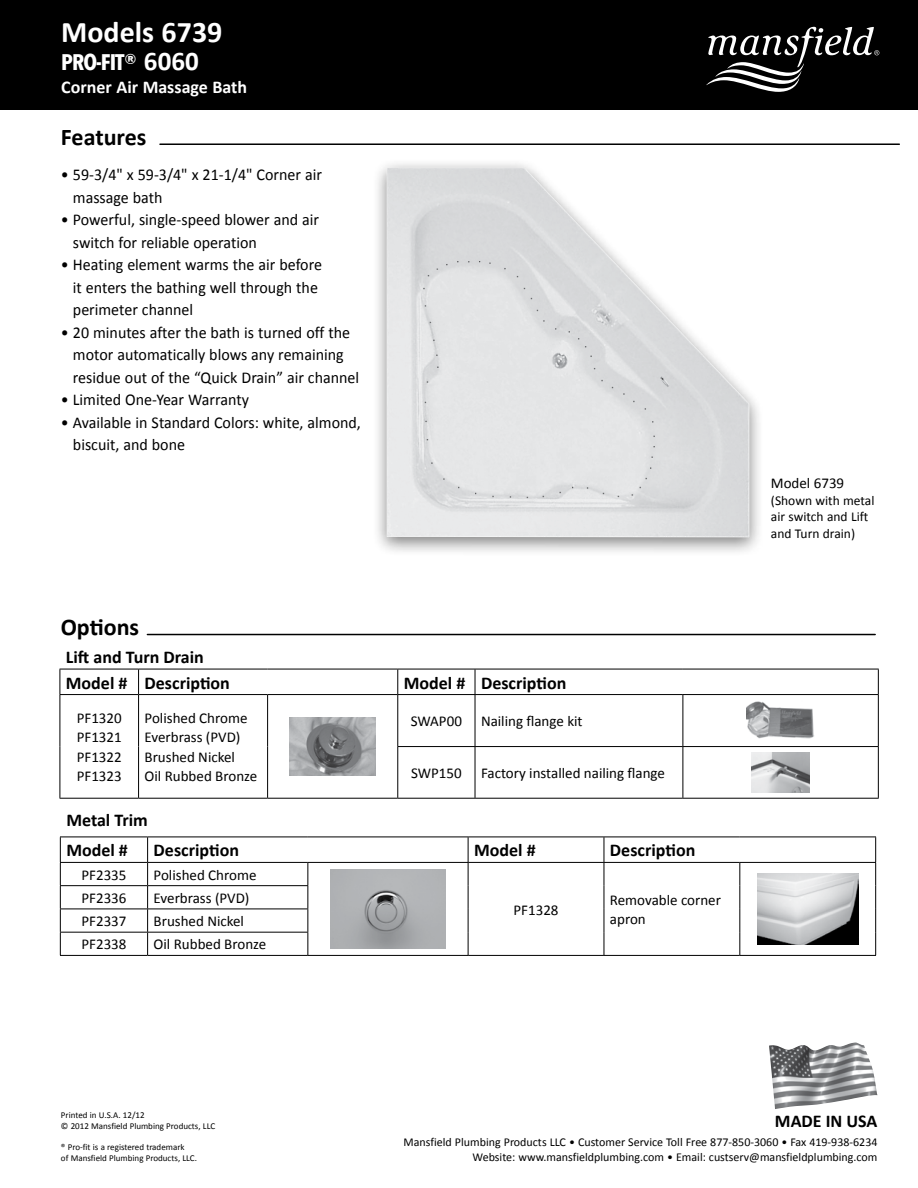
<style>
.page{position:relative;width:918px;height:1188px;background:#fff}
.page>*{position:absolute;margin:0;border:0;box-sizing:border-box;transform-origin:0 0}
.t1{font:700 30px "Calibri";color:#fff}
.t2{font:700 24px "Calibri";color:#000}
.t3{font:700 22.5px "Avenir Next Condensed";letter-spacing:-.04em;color:#fff}
.t4{font:700 18px/30px "Calibri";color:#000}
.t5{font:700 18px "Calibri";color:#fff}
.t6{font:16.5px/22.5px "Calibri";color:#000}
.t7{font:15px/19.5px "Calibri";color:#000}
.t8{font:13.5px/16.5px "Calibri";color:#000}
.t9{font:12px/15px "Calibri";color:#000;text-align:right}
.t10{font:9px/10.8px "Calibri";color:#000}
.s1{font-family:"Avenir Next";font-weight:600}
.s2{font-family:"Calibri";font-size:27px}
</style>
<div class="page">
<div style="left:371px;top:157px;width:394px;height:400px;background:#000;opacity:.5"></div>
<img style="left:387px;top:168px;width:362px;height:369px">
<hr style="left:160px;top:143px;width:739px;height:2px;background:#000">
<div style="left:0;top:0;width:918px;height:109px;background:#000"></div>
<svg style="left:706px;top:27px;width:173px;height:65px"></svg>
<hr style="left:147px;top:634px;width:728px;height:1px;background:#000">
<hr style="left:308px;top:862px;width:160px;height:1px;background:#000">
<hr style="left:740px;top:862px;width:136px;height:1px;background:#000">
<hr style="left:60px;top:885px;width:88px;height:1px;background:#000">
<hr style="left:148px;top:885px;width:160px;height:1px;background:#000">
<hr style="left:60px;top:909px;width:88px;height:1px;background:#000">
<hr style="left:148px;top:909px;width:160px;height:1px;background:#000">
<hr style="left:60px;top:932px;width:88px;height:1px;background:#000">
<hr style="left:148px;top:932px;width:160px;height:1px;background:#000">
<svg style="left:147px;top:838px;width:1px;height:117px"></svg>
<svg style="left:307px;top:863px;width:1px;height:92px"></svg>
<svg style="left:604px;top:838px;width:1px;height:117px"></svg>
<svg style="left:739px;top:863px;width:1px;height:92px"></svg>
<svg style="left:875px;top:838px;width:1px;height:117px"></svg>
<svg style="left:468px;top:838px;width:1px;height:117px"></svg>
<hr style="left:308px;top:955px;width:160px;height:1px;background:#000">
<hr style="left:468px;top:955px;width:136px;height:1px;background:#000">
<hr style="left:604px;top:955px;width:136px;height:1px;background:#000">
<hr style="left:740px;top:955px;width:136px;height:1px;background:#000">
<svg style="left:60px;top:838px;width:1px;height:117px"></svg>
<hr style="left:60px;top:955px;width:88px;height:1px;background:#000">
<hr style="left:148px;top:955px;width:160px;height:1px;background:#000">
<hr style="left:60px;top:837px;width:88px;height:1px;background:#000">
<hr style="left:148px;top:837px;width:160px;height:1px;background:#000">
<hr style="left:308px;top:837px;width:160px;height:1px;background:#000">
<hr style="left:468px;top:837px;width:136px;height:1px;background:#000">
<hr style="left:604px;top:837px;width:136px;height:1px;background:#000">
<hr style="left:740px;top:837px;width:136px;height:1px;background:#000">
<hr style="left:60px;top:862px;width:88px;height:1px;background:#000">
<hr style="left:148px;top:862px;width:160px;height:1px;background:#000">
<hr style="left:468px;top:862px;width:136px;height:1px;background:#000">
<hr style="left:604px;top:862px;width:136px;height:1px;background:#000">
<img style="left:331px;top:870px;width:114px;height:78px">
<img style="left:757px;top:874px;width:101px;height:70px">
<hr style="left:60px;top:669px;width:79px;height:1px;background:#000">
<hr style="left:139px;top:669px;width:129px;height:1px;background:#000">
<svg style="left:138px;top:669px;width:1px;height:25px"></svg>
<hr style="left:268px;top:669px;width:130px;height:1px;background:#000">
<hr style="left:398px;top:669px;width:77px;height:1px;background:#000">
<hr style="left:475px;top:669px;width:208px;height:1px;background:#000">
<svg style="left:475px;top:669px;width:1px;height:25px"></svg>
<hr style="left:683px;top:669px;width:196px;height:1px;background:#000">
<hr style="left:138px;top:695px;width:1px;height:52px;background:#000">
<hr style="left:268px;top:694px;width:130px;height:1px;background:#000">
<hr style="left:683px;top:694px;width:196px;height:1px;background:#000">
<hr style="left:138px;top:747px;width:1px;height:51px;background:#000">
<hr style="left:397px;top:746px;width:78px;height:1px;background:#000">
<hr style="left:475px;top:746px;width:208px;height:1px;background:#000">
<hr style="left:683px;top:746px;width:196px;height:1px;background:#000">
<hr style="left:60px;top:798px;width:79px;height:1px;background:#000">
<hr style="left:139px;top:798px;width:129px;height:1px;background:#000">
<hr style="left:268px;top:798px;width:130px;height:1px;background:#000">
<hr style="left:398px;top:798px;width:77px;height:1px;background:#000">
<hr style="left:475px;top:798px;width:208px;height:1px;background:#000">
<hr style="left:683px;top:798px;width:196px;height:1px;background:#000">
<svg style="left:60px;top:669px;width:1px;height:25px"></svg>
<svg style="left:397px;top:669px;width:1px;height:25px"></svg>
<svg style="left:878px;top:669px;width:1px;height:25px"></svg>
<hr style="left:60px;top:695px;width:1px;height:52px;background:#000">
<hr style="left:60px;top:747px;width:1px;height:51px;background:#000">
<hr style="left:267px;top:695px;width:1px;height:52px;background:#000">
<hr style="left:267px;top:747px;width:1px;height:51px;background:#000">
<hr style="left:60px;top:694px;width:79px;height:1px;background:#000">
<hr style="left:139px;top:694px;width:129px;height:1px;background:#000">
<hr style="left:398px;top:694px;width:77px;height:1px;background:#000">
<hr style="left:475px;top:694px;width:208px;height:1px;background:#000">
<hr style="left:397px;top:695px;width:1px;height:51px;background:#000">
<hr style="left:475px;top:695px;width:1px;height:51px;background:#000">
<hr style="left:683px;top:695px;width:1px;height:51px;background:#000">
<hr style="left:878px;top:695px;width:1px;height:51px;background:#000">
<hr style="left:397px;top:747px;width:1px;height:51px;background:#000">
<hr style="left:475px;top:747px;width:1px;height:51px;background:#000">
<hr style="left:683px;top:747px;width:1px;height:51px;background:#000">
<hr style="left:878px;top:747px;width:1px;height:51px;background:#000">
<img style="left:290px;top:717px;width:86px;height:59px">
<img style="left:747px;top:701px;width:67px;height:38px">
<img style="left:752px;top:753px;width:58px;height:39px">
<img style="left:769px;top:1043px;width:109px;height:66px">
<h1 class="t1" style="left:61px;top:13px;width:163px">Models 6739</h1>
<h3 class="t3" style="left:61px;top:48px;width:139px">PRO-FIT<span class="s1">®</span> <span class="s2">6060</span></h3>
<p class="t5" style="left:61px;top:76px;width:187px">Corner Air Massage Bath</p>
<h2 class="t2" style="left:61px;top:123px;width:87px">Features</h2>
<p class="t6" style="left:73px;top:163px;width:251px;text-indent:-12px">• 59-3/4" x 59-3/4" x 21-1/4" Corner air massage bath</p>
<p class="t6" style="left:73px;top:208px;width:248px;text-indent:-12px">• Powerful, single-speed blower and air switch for reliable operation</p>
<p class="t6" style="left:73px;top:253px;width:251px;text-indent:-12px">• Heating element warms the air before it enters the bathing well through the perimeter channel</p>
<p class="t6" style="left:73px;top:320px;width:288px;text-indent:-12px">• 20 minutes after the bath is turned off the motor automatically blows any remaining residue out of the “Quick Drain” air channel</p>
<p class="t6" style="left:61px;top:388px;width:189px">• Limited One-Year Warranty</p>
<p class="t6" style="left:73px;top:410px;width:290px;text-indent:-12px">• Available in Standard Colors: white, almond, biscuit, and bone</p>
<h2 class="t2" style="left:61px;top:612px;width:80px">Options</h2>
<p class="t4" style="left:66px;top:643px;width:166px;line-height:25.5px">Lift and Turn Drain<br>Model # Description</p>
<p class="t4" style="left:404px;top:667px;width:164px">Model # Description</p>
<p class="t7" style="left:77px;top:707px;width:47px;text-align:justify">PF1320<br>PF1321<br>PF1322<br>PF1323</p>
<p class="t7" style="left:145px;top:707px;width:114px">Polished Chrome<br>Everbrass (PVD)<br>Brushed Nickel<br>Oil Rubbed Bronze</p>
<p class="t7" style="left:411px;top:711px;width:53px">SWAP00</p>
<p class="t7" style="left:481px;top:711px;width:103px">Nailing flange kit</p>
<p class="t7" style="left:411px;top:763px;width:52px">SWP150</p>
<p class="t7" style="left:481px;top:763px;width:186px">Factory installed nailing flange</p>
<p class="t4" style="left:66px;top:805px;width:83px">Metal Trim<br>Model #</p>
<p class="t4" style="left:154px;top:835px;width:87px">Description</p>
<p class="t4" style="left:474px;top:835px;width:63px">Model #</p>
<p class="t4" style="left:610px;top:835px;width:87px">Description</p>
<p class="t7" style="left:81px;top:864px;width:47px">PF2335</p>
<p class="t7" style="left:154px;top:864px;width:104px">Polished Chrome</p>
<p class="t7" style="left:81px;top:887px;width:47px">PF2336</p>
<p class="t7" style="left:154px;top:887px;width:97px">Everbrass (PVD)</p>
<p class="t7" style="left:81px;top:911px;width:47px">PF2337</p>
<p class="t7" style="left:154px;top:911px;width:92px">Brushed Nickel</p>
<p class="t7" style="left:81px;top:934px;width:47px">PF2338</p>
<p class="t7" style="left:154px;top:934px;width:114px">Oil Rubbed Bronze</p>
<p class="t7" style="left:514px;top:899px;width:47px">PF1328</p>
<p class="t7" style="left:610px;top:889px;width:113px">Removable corner apron</p>
<p class="t7" style="left:771px;top:473px;width:75px">Model 6739</p>
<p class="t8" style="left:771px;top:491px;width:105px">(Shown with metal air switch and Lift and Turn drain)</p>
<p class="t10" style="left:61px;top:1109px;width:156px">Printed in U.S.A. 12/12<br>© 2012 Mansfield Plumbing Products, LLC</p>
<p class="t10" style="left:61px;top:1141px;width:138px">® Pro-fit is a registered trademark<br>of Mansfield Plumbing Products, LLC.</p>
<p class="t4" style="left:775px;top:1105px;width:104px">MADE IN USA</p>
<p class="t9" style="left:404px;top:1134px;width:475px">Mansfield Plumbing Products LLC • Customer Service Toll Free 877-850-3060 • Fax 419-938-6234<br>Website: www.mansfieldplumbing.com • Email: custserv@mansfieldplumbing.com</p>
</div>
